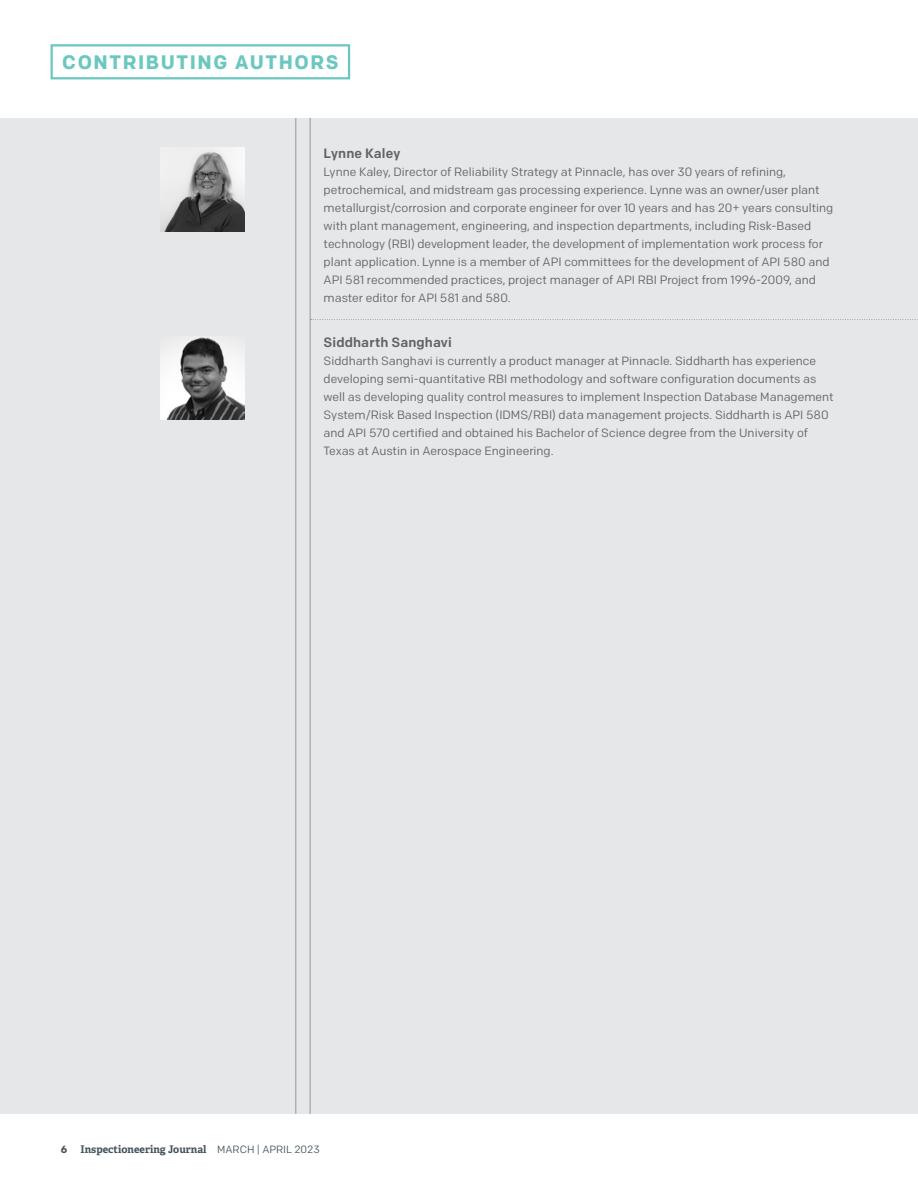
<style>
.page{position:relative;width:918px;height:1188px;background:#fff}
.page>*{position:absolute;margin:0;border:0;box-sizing:border-box;transform-origin:0 0}
.t1{font:700 19.5px "Colfax";letter-spacing:.08em;color:#6bc8c0}
.t2{font:500 13.5px "Colfax";letter-spacing:.01em;color:#636366}
.t3{font:12px/18px "Colfax";color:#636366}
.t4{font:700 10.5px "Adelle";color:#45555f}
.t5{font:700 10.5px "Colfax";color:#45555f}
.s1{font-family:"Colfax";font-weight:400}
</style>
<div class="page">
<div style="left:0;top:118px;width:918px;height:995px;background:#e6e7e9"></div>
<svg style="left:311px;top:319px;width:607px;height:1px"></svg>
<hr style="left:295px;top:118px;width:1px;height:996px;background:#939598">
<hr style="left:310px;top:118px;width:1px;height:996px;background:#939598">
<img style="left:161px;top:148px;width:84px;height:84px">
<img style="left:161px;top:337px;width:84px;height:83px">
<div style="left:51px;top:44px;width:299px;height:35px;border:2px solid #6bc8c0"></div>
<h1 class="t1" style="left:62px;top:50px;width:278px">CONTRIBUTING AUTHORS</h1>
<p class="t2" style="left:324px;top:145px;width:78px">Lynne Kaley</p>
<p class="t3" style="left:324px;top:163px;width:511px">Lynne Kaley, Director of Reliability Strategy at Pinnacle, has over 30 years of refining, petrochemical, and midstream gas processing experience. Lynne was an owner/user plant metallurgist/corrosion and corporate engineer for over 10 years and has 20+ years consulting with plant management, engineering, and inspection departments, including Risk-Based technology (RBI) development leader, the development of implementation work process for plant application. Lynne is a member of API committees for the development of API 580 and API 581 recommended practices, project manager of API RBI Project from 1996-2009, and master editor for API 581 and 580.</p>
<p class="t2" style="left:324px;top:334px;width:130px">Siddharth Sanghavi</p>
<p class="t3" style="left:324px;top:352px;width:512px">Siddharth Sanghavi is currently a product manager at Pinnacle. Siddharth has experience developing semi-quantitative RBI methodology and software configuration documents as well as developing quality control measures to implement Inspection Database Management System/Risk Based Inspection (IDMS/RBI) data management projects. Siddharth is API 580 and API 570 certified and obtained his Bachelor of Science degree from the University of Texas at Austin in Aerospace Engineering.</p>
<p class="t5" style="left:61px;top:1143px;width:8px">6</p>
<p class="t4" style="left:81px;top:1143px;width:241px">Inspectioneering Journal <span class="s1">MARCH | APRIL 2023</span></p>
</div>
